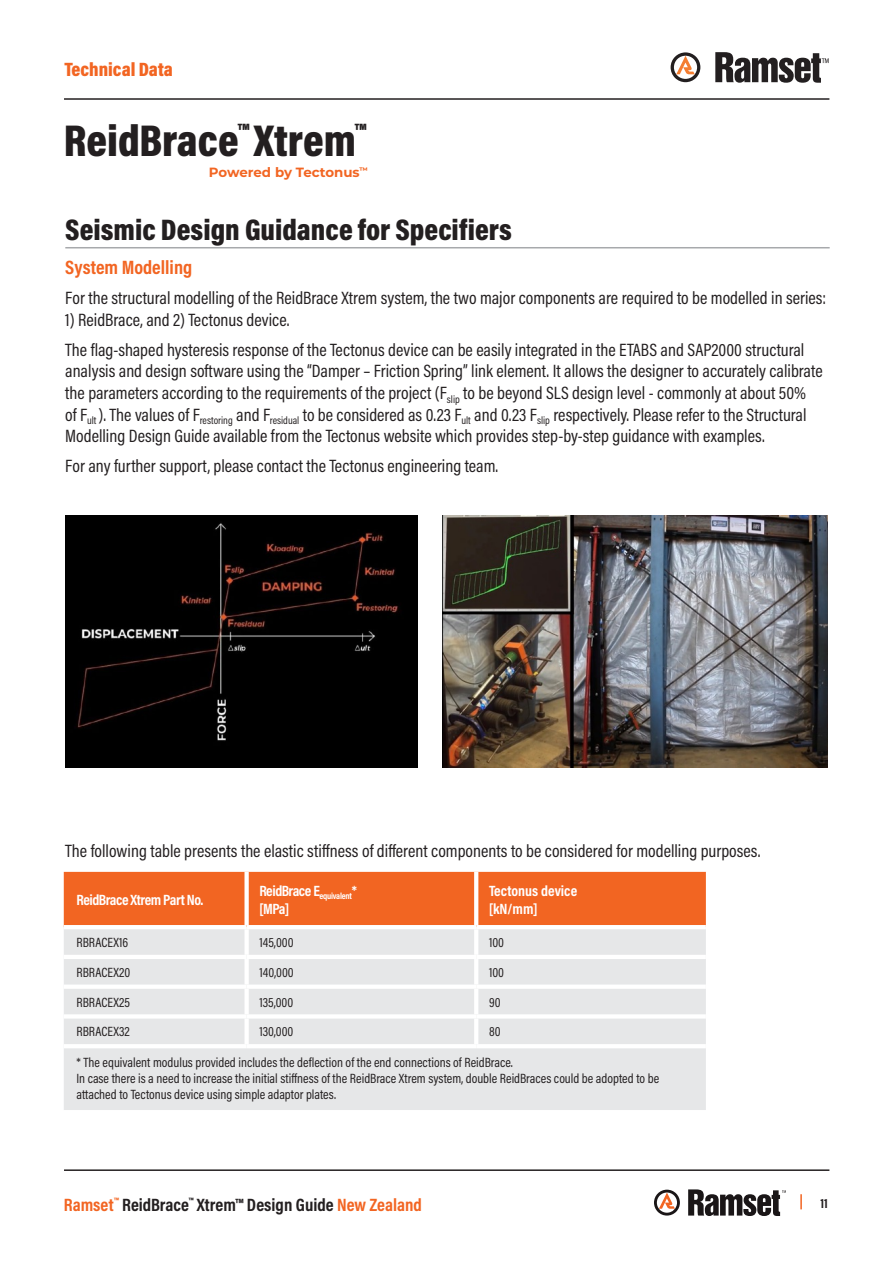
<style>
.page{position:relative;width:893px;height:1263px;background:#fff}
.page>*{position:absolute;margin:0;border:0;box-sizing:border-box;transform-origin:0 0}
.t1{font:900 45px "Acumin Pro Cond";color:#231f20}
.t2{font:900 30px "Acumin Pro Cond";color:#231f20}
.t3{font:700 19.5px "Acumin Pro Cond";color:#f26522}
.t4{font:900 19.5px "Acumin Pro Cond";color:#f26522}
.t5{font:18px/21.6px "Acumin Pro Cond";color:#231f20}
.t6{font:700 18px "Acumin Pro Cond";color:#231f20}
.t7{font:700 15px/18px "Acumin Pro Cond";letter-spacing:-.03em;color:#fff}
.t8{font:700 15px/18px "Acumin Pro Cond";color:#fff}
.t9{font:13.5px/16.2px "Acumin Pro Cond";color:#231f20}
.t10{font:700 13.5px "Acumin Pro Cond";color:#231f20}
.t11{font:700 13.35px "Montserrat";letter-spacing:-.005em;color:#f26522}
.s1{color:#f26522}
</style>
<div class="page">
<svg style="left:671px;top:52px;width:29px;height:30px"></svg>
<svg style="left:715px;top:52px;width:114px;height:31px"></svg>
<hr style="left:64px;top:98px;width:765px;height:2px;background:#231f20">
<hr style="left:64px;top:1169px;width:765px;height:2px;background:#231f20">
<hr style="left:65px;top:247px;width:765px;height:1px;background:#a7a9ac">
<div style="left:64px;top:872px;width:642px;height:53px;background:#f26522"></div>
<div style="left:64px;top:929px;width:642px;height:181px;background:#e6e7e8"></div>
<div style="left:244px;top:929px;width:5px;height:26px;background:#fff"></div>
<hr style="left:474px;top:929px;width:4px;height:26px;background:#fff">
<hr style="left:64px;top:955px;width:183px;height:4px;background:#fff">
<hr style="left:247px;top:955px;width:229px;height:4px;background:#fff">
<div style="left:244px;top:959px;width:5px;height:25px;background:#fff"></div>
<hr style="left:476px;top:955px;width:230px;height:4px;background:#fff">
<hr style="left:474px;top:959px;width:4px;height:25px;background:#fff">
<div style="left:64px;top:984px;width:183px;height:5px;background:#fff"></div>
<div style="left:247px;top:984px;width:229px;height:5px;background:#fff"></div>
<div style="left:244px;top:989px;width:5px;height:25px;background:#fff"></div>
<div style="left:476px;top:984px;width:230px;height:5px;background:#fff"></div>
<hr style="left:474px;top:989px;width:4px;height:25px;background:#fff">
<hr style="left:64px;top:1014px;width:183px;height:4px;background:#fff">
<hr style="left:247px;top:1014px;width:229px;height:4px;background:#fff">
<div style="left:244px;top:1018px;width:5px;height:26px;background:#fff"></div>
<hr style="left:476px;top:1014px;width:230px;height:4px;background:#fff">
<hr style="left:474px;top:1018px;width:4px;height:26px;background:#fff">
<hr style="left:64px;top:1044px;width:183px;height:4px;background:#fff">
<hr style="left:247px;top:1044px;width:229px;height:4px;background:#fff">
<hr style="left:476px;top:1044px;width:230px;height:4px;background:#fff">
<div style="left:244px;top:872px;width:5px;height:53px;background:#fff"></div>
<svg style="left:474px;top:872px;width:4px;height:53px"></svg>
<img style="left:443px;top:515px;width:385px;height:252px">
<img style="left:65px;top:515px;width:353px;height:252px">
<svg style="left:800px;top:1194px;width:2px;height:15px"></svg>
<svg style="left:654px;top:1190px;width:26px;height:25px"></svg>
<svg style="left:688px;top:1189px;width:98px;height:27px"></svg>
<p class="t4" style="left:64px;top:57px;width:110px">Technical Data</p>
<h1 class="t1" style="left:64px;top:111px;width:304px">ReidBrace<sup>™</sup> Xtrem<sup>™</sup></h1>
<p class="t11" style="left:209px;top:163px;width:160px">Powered by Tectonus<sup>™</sup></p>
<h2 class="t2" style="left:65px;top:210px;width:448px">Seismic Design Guidance for Specifiers</h2>
<p class="t3" style="left:65px;top:254px;width:129px">System Modelling</p>
<p class="t5" style="left:65px;top:287px;width:762px">For the structural modelling of the ReidBrace Xtrem system, the two major components are required to be modelled in series:</p>
<p class="t5" style="left:65px;top:304px;width:741px;line-height:30.2px">1) ReidBrace, and 2) Tectonus device.<br>The flag-shaped hysteresis response of the Tectonus device can be easily integrated in the ETABS and SAP2000 structural</p>
<p class="t5" style="left:65px;top:360px;width:759px">analysis and design software using the “Damper – Friction Spring” link element. It allows the designer to accurately calibrate the parameters according to the requirements of the project (F<sub>slip</sub> to be beyond SLS design level - commonly at about 50%<br>of F<sub>ult</sub> ). The values of F<sub>restoring</sub> and F<sub>residual</sub> to be considered as 0.23 F<sub>ult</sub> and 0.23 F<sub>slip</sub> respectively. Please refer to the Structural Modelling Design Guide available from the Tectonus website which provides step-by-step guidance with examples.</p>
<p class="t5" style="left:65px;top:455px;width:434px">For any further support, please contact the Tectonus engineering team.</p>
<p class="t5" style="left:65px;top:839px;width:697px">The following table presents the elastic stiffness of different components to be considered for modelling purposes.</p>
<p class="t7" style="left:77px;top:890px;width:128px">ReidBrace Xtrem Part No.</p>
<p class="t7" style="left:259px;top:881px;width:99px">ReidBrace E<sub>equivalent</sub>* [MPa]</p>
<p class="t8" style="left:489px;top:881px;width:90px">Tectonus device [kN/mm]</p>
<p class="t9" style="left:77px;top:934px;width:53px">RBRACEX16</p>
<p class="t9" style="left:259px;top:934px;width:36px">145,000</p>
<p class="t9" style="left:489px;top:934px;width:17px">100</p>
<p class="t9" style="left:77px;top:964px;width:55px">RBRACEX20</p>
<p class="t9" style="left:259px;top:964px;width:36px">140,000</p>
<p class="t9" style="left:489px;top:964px;width:17px">100</p>
<p class="t9" style="left:77px;top:993px;width:55px">RBRACEX25</p>
<p class="t9" style="left:259px;top:993px;width:35px">135,000</p>
<p class="t9" style="left:489px;top:993px;width:13px">90</p>
<p class="t9" style="left:77px;top:1023px;width:55px">RBRACEX32</p>
<p class="t9" style="left:259px;top:1023px;width:36px">130,000</p>
<p class="t9" style="left:489px;top:1023px;width:13px">80</p>
<p class="t9" style="left:77px;top:1054px;width:584px">* The equivalent modulus provided includes the deflection of the end connections of ReidBrace.<br>In case there is a need to increase the initial stiffness of the ReidBrace Xtrem system, double ReidBraces could be adopted to be attached to Tectonus device using simple adaptor plates.</p>
<p class="t6" style="left:64px;top:1193px;width:360px"><span class="s1">Ramset</span><sup>™</sup> ReidBrace<sup>™</sup> Xtrem™ Design Guide <span class="s1">New Zealand</span></p>
<p class="t10" style="left:820px;top:1194px;width:9px">11</p>
</div>
